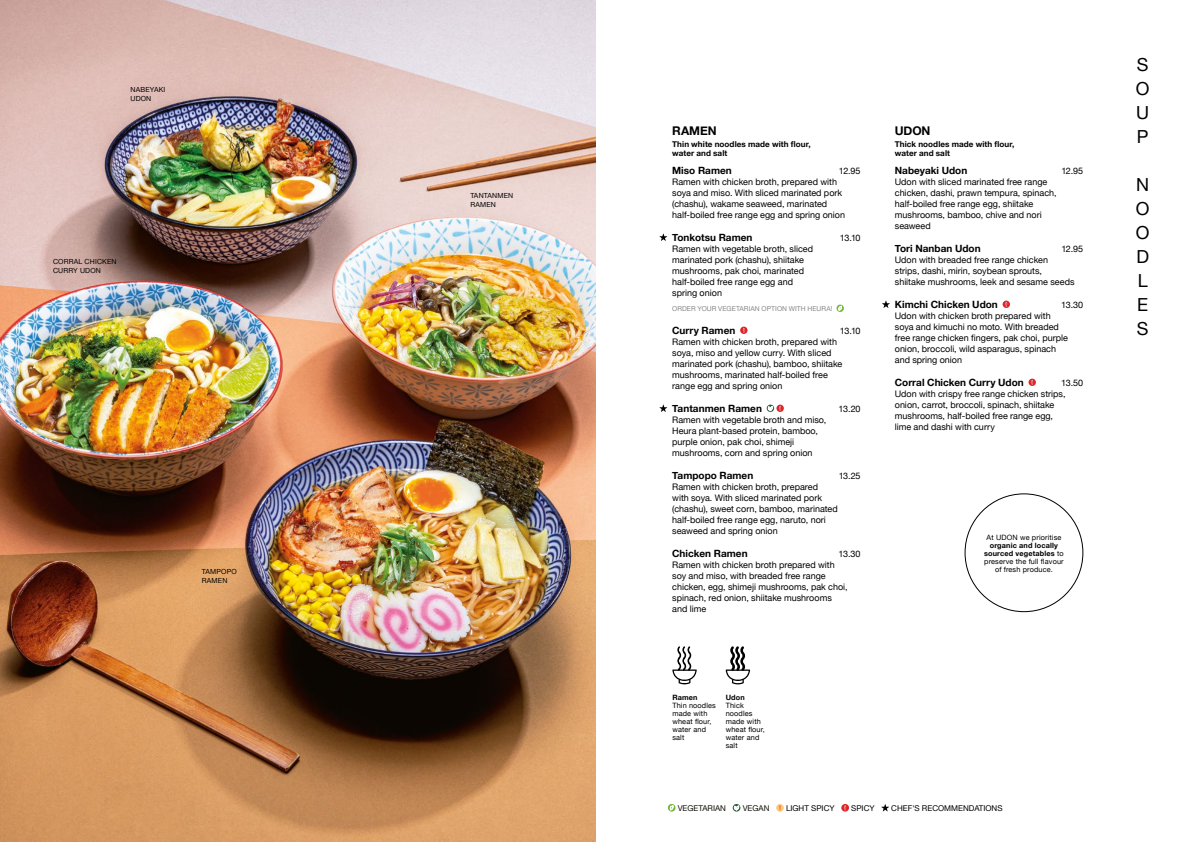
<style>
.page{position:relative;width:1191px;height:842px;background:#fff}
.page>*{position:absolute;margin:0;border:0;box-sizing:border-box;transform-origin:0 0}
.t1{font:18px/24px "Helvetica Neue";color:#000;text-align:justify}
.t2{font:700 12px "Helvetica Neue";letter-spacing:-.005em;color:#000}
.t3{font:700 10px "Helvetica Neue";letter-spacing:.005em;color:#000}
.t4{font:9px/11px "Helvetica Neue";color:#000}
.t5{font:700 8.1px/9px "Helvetica Neue";letter-spacing:.01em;color:#000}
.t6{font:8px "Helvetica Neue";color:#000}
.t7{font:8px "Helvetica Neue";color:#12110c}
.t8{font:7.3px/8px "Helvetica Neue";letter-spacing:.02em;color:#000}
.t9{font:700 7.3px/8px "Helvetica Neue";letter-spacing:.02em;color:#000;text-align:center}
.t10{font:7px/9px "Helvetica Neue";letter-spacing:.025em;color:#000}
.t11{font:6.8px "Helvetica Neue";letter-spacing:.01em;color:#878787}
.s1{font-weight:400}
</style>
<div class="page">
<img style="left:0;top:0;width:595px;height:842px">
<svg style="left:740px;top:327px;width:7px;height:7px"></svg>
<svg style="left:766px;top:405px;width:8px;height:7px"></svg>
<svg style="left:768px;top:406px;width:4px;height:4px"></svg>
<svg style="left:776px;top:405px;width:8px;height:7px"></svg>
<svg style="left:659px;top:234px;width:8px;height:7px"></svg>
<div style="left:836px;top:305px;width:8px;height:7px;background:#73b733;border-radius:50%"></div>
<svg style="left:838px;top:306px;width:4px;height:5px"></svg>
<svg style="left:659px;top:405px;width:8px;height:7px"></svg>
<svg style="left:1002px;top:301px;width:8px;height:7px"></svg>
<svg style="left:1028px;top:379px;width:8px;height:7px"></svg>
<svg style="left:882px;top:301px;width:8px;height:7px"></svg>
<svg style="left:668px;top:804px;width:7px;height:8px"></svg>
<svg style="left:670px;top:805px;width:3px;height:5px"></svg>
<svg style="left:732px;top:804px;width:8px;height:8px"></svg>
<svg style="left:734px;top:806px;width:5px;height:4px"></svg>
<svg style="left:776px;top:804px;width:8px;height:8px"></svg>
<svg style="left:841px;top:804px;width:8px;height:8px"></svg>
<svg style="left:881px;top:804px;width:8px;height:7px"></svg>
<svg style="left:725px;top:646px;width:25px;height:38px"></svg>
<svg style="left:672px;top:646px;width:24px;height:38px"></svg>
<p class="t10" style="left:130px;top:85px;width:36px">NABEYAKI<br>UDON</p>
<p class="t10" style="left:53px;top:257px;width:65px">CORRAL CHICKEN<br>CURRY UDON</p>
<h2 class="t2" style="left:894px;top:121px;width:37px">UDON</h2>
<p class="t5" style="left:894px;top:140px;width:121px">Thick noodles made with flour, water and salt</p>
<p class="t3" style="left:894px;top:163px;width:74px">Nabeyaki Udon</p>
<p class="t4" style="left:1061px;top:166px;width:23px">12.95</p>
<p class="t4" style="left:894px;top:177px;width:163px">Udon with sliced marinated free range chicken, dashi, prawn tempura, spinach, half-boiled free range egg, shiitake mushrooms, bamboo, chive and nori seaweed</p>
<p class="t3" style="left:894px;top:241px;width:87px">Tori Nanban Udon</p>
<p class="t4" style="left:1061px;top:244px;width:23px">12.95</p>
<p class="t4" style="left:894px;top:255px;width:181px">Udon with breaded free range chicken strips, dashi, mirin, soybean sprouts, shiitake mushrooms, leek and sesame seeds</p>
<p class="t3" style="left:894px;top:297px;width:105px">Kimchi Chicken Udon</p>
<p class="t4" style="left:1061px;top:300px;width:24px">13.30</p>
<p class="t4" style="left:894px;top:311px;width:175px">Udon with chicken broth prepared with soya and kimuchi no moto. With breaded free range chicken fingers, pak choi, purple onion, broccoli, wild asparagus, spinach and spring onion</p>
<p class="t3" style="left:894px;top:375px;width:130px">Corral Chicken Curry Udon</p>
<h2 class="t2" style="left:672px;top:121px;width:46px">RAMEN</h2>
<p class="t5" style="left:672px;top:140px;width:140px">Thin white noodles made with flour, water and salt</p>
<p class="t3" style="left:672px;top:163px;width:61px">Miso Ramen</p>
<p class="t4" style="left:839px;top:166px;width:23px">12.95</p>
<p class="t4" style="left:672px;top:177px;width:174px">Ramen with chicken broth, prepared with soya and miso. With sliced marinated pork (chashu), wakame seaweed, marinated half-boiled free range egg and spring onion</p>
<p class="t3" style="left:672px;top:230px;width:82px">Tonkotsu Ramen</p>
<p class="t4" style="left:840px;top:233px;width:22px">13.10</p>
<p class="t4" style="left:672px;top:244px;width:142px">Ramen with vegetable broth, sliced marinated pork (chashu), shiitake mushrooms, pak choi, marinated half-boiled free range egg and spring onion</p>
<p class="t11" style="left:672px;top:304px;width:162px">ORDER YOUR VEGETARIAN OPTION WITH HEURA!</p>
<p class="t3" style="left:672px;top:323px;width:65px">Curry Ramen</p>
<p class="t4" style="left:840px;top:326px;width:22px">13.10</p>
<p class="t4" style="left:672px;top:337px;width:172px">Ramen with chicken broth, prepared with soya, miso and yellow curry. With sliced marinated pork (chashu), bamboo, shiitake mushrooms, marinated half-boiled free range egg and spring onion</p>
<p class="t3" style="left:672px;top:401px;width:91px">Tantanmen Ramen</p>
<p class="t4" style="left:838px;top:404px;width:23px">13.20</p>
<p class="t4" style="left:672px;top:415px;width:156px">Ramen with vegetable broth and miso, Heura plant-based protein, bamboo, purple onion, pak choi, shimeji mushrooms, corn and spring onion</p>
<p class="t3" style="left:672px;top:468px;width:83px">Tampopo Ramen</p>
<p class="t4" style="left:838px;top:471px;width:23px">13.25</p>
<p class="t4" style="left:672px;top:482px;width:167px">Ramen with chicken broth, prepared<br>with soya. With sliced marinated pork (chashu), sweet corn, bamboo, marinated half-boiled free range egg, naruto, nori seaweed and spring onion</p>
<p class="t3" style="left:672px;top:546px;width:77px">Chicken Ramen</p>
<p class="t4" style="left:838px;top:549px;width:24px">13.30</p>
<p class="t4" style="left:672px;top:560px;width:177px">Ramen with chicken broth prepared with soy and miso, with breaded free range chicken, egg, shimeji mushrooms, pak choi, spinach, red onion, shiitake mushrooms and lime</p>
<p class="t10" style="left:470px;top:191px;width:44px">TANTANMEN<br>RAMEN</p>
<p class="t4" style="left:894px;top:378px;width:190px;text-indent:166px">13.50<br>Udon with crispy free range chicken strips, onion, carrot, broccoli, spinach, shiitake mushrooms, half-boiled free range egg,<br>lime and dashi with curry</p>
<p class="t8" style="left:986px;top:534px;width:76px">At UDON we prioritise</p>
<p class="t9" style="left:984px;top:542px;width:81px">organic and locally sourced vegetables <span class="s1">to preserve the full flavour</span></p>
<p class="t10" style="left:202px;top:567px;width:36px">TAMPOPO</p>
<p class="t8" style="left:995px;top:566px;width:59px">of fresh produce.</p>
<p class="t10" style="left:202px;top:576px;width:27px">RAMEN</p>
<p class="t9" style="left:672px;top:694px;width:27px">Ramen</p>
<p class="t8" style="left:672px;top:702px;width:45px">Thin noodles made with wheat flour, water and salt</p>
<p class="t9" style="left:725px;top:694px;width:21px">Udon</p>
<p class="t8" style="left:725px;top:702px;width:41px">Thick noodles made with wheat flour, water and salt</p>
<p class="t7" style="left:677px;top:802px;width:50px">VEGETARIAN</p>
<p class="t7" style="left:742px;top:802px;width:28px">VEGAN</p>
<p class="t6" style="left:786px;top:802px;width:50px">LIGHT SPICY</p>
<p class="t6" style="left:851px;top:802px;width:25px">SPICY</p>
<p class="t6" style="left:891px;top:802px;width:113px">CHEF'S RECOMMENDATIONS</p>
<h1 class="t1" style="left:1136px;top:54px;width:15px">S O U P</h1>
<h1 class="t1" style="left:1136px;top:174px;width:15px">N O O D L E S</h1>
</div>
